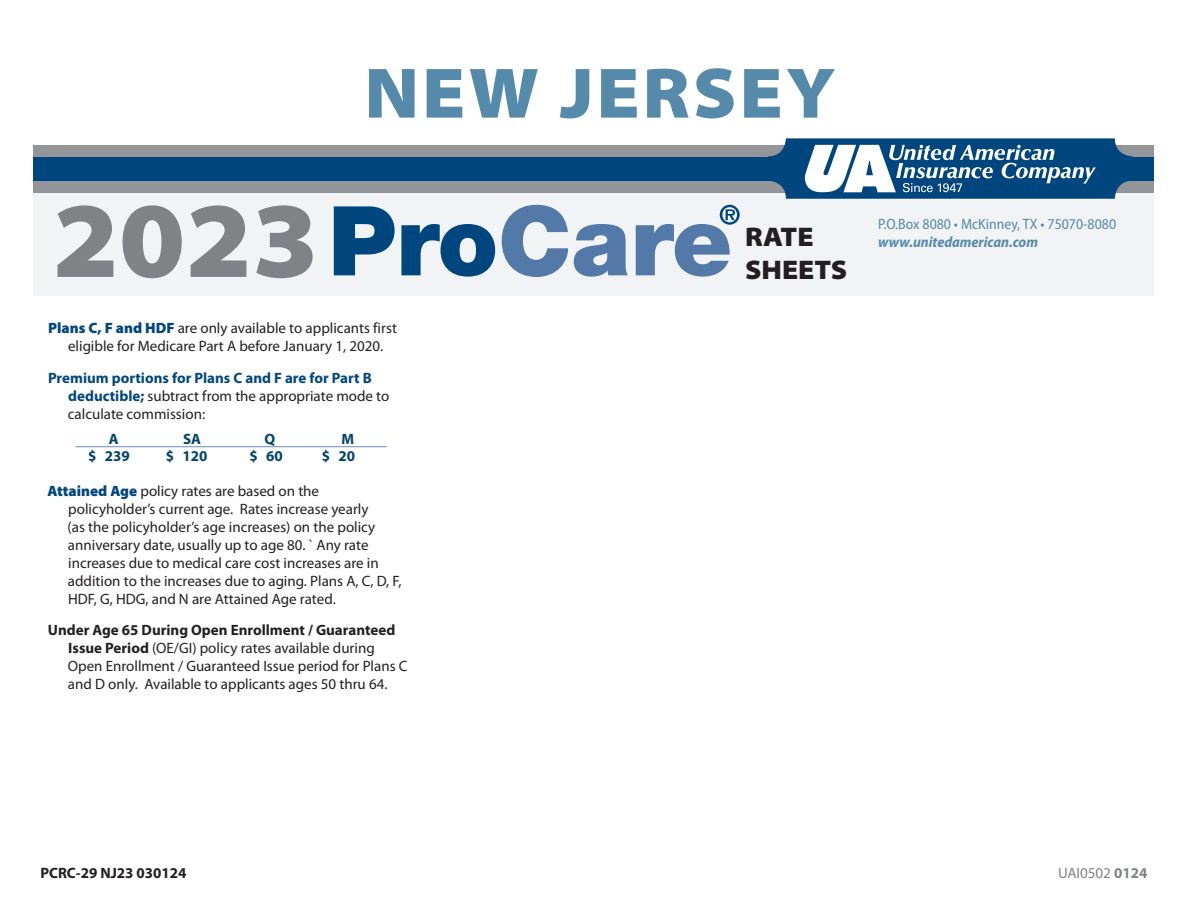
<style>
.page{position:relative;width:1188px;height:918px;background:#fff}
.page>*{position:absolute;margin:0;border:0;box-sizing:border-box;transform-origin:0 0}
.t1{font:900 semi-expanded 108px "Myriad Pro";color:#808285}
.t2{font:900 semi-expanded 72px "Myriad Pro";letter-spacing:.04em;color:#568aab}
.t3{font:900 semi-expanded 27px/33px "Myriad Pro";color:#231f20}
.t4{font:15px/18px "Myriad Pro";color:#231f20}
.t5{font:semi-condensed 15px "Myriad Pro";color:#568aab}
.t6{font:italic 700 semi-condensed 15px "Myriad Pro";color:#568aab}
.t7{font:700 15px "Myriad Pro";color:#00446a}
.t8{font:700 15px "Myriad Pro";color:#231f20}
.t9{font:15px "Myriad Pro";color:#808285}
.s1{font-weight:900;color:#00467e}
.s2{font-weight:700;color:#00467e}
.s3{font-weight:700;color:#00446a}
.s4{font-weight:700}
</style>
<div class="page">
<svg style="left:75px;top:446px;width:312px;height:2px"></svg>
<hr style="left:76px;top:446px;width:77px;height:1px;background:#6b89b4">
<hr style="left:153px;top:446px;width:78px;height:1px;background:#6b89b4">
<hr style="left:231px;top:446px;width:78px;height:1px;background:#6b89b4">
<hr style="left:309px;top:446px;width:78px;height:1px;background:#6b89b4">
<div style="left:34px;top:188px;width:1120px;height:108px;background:#f2f3f4"></div>
<div style="left:34px;top:145px;width:1120px;height:47px;background:#939598"></div>
<div style="left:34px;top:157px;width:1120px;height:24px;background:#00467e"></div>
<svg style="left:334px;top:206px;width:161px;height:71px"></svg>
<svg style="left:502px;top:205px;width:238px;height:72px"></svg>
<div style="left:768px;top:139px;width:364px;height:59px;background:#00467e;border-radius:18px"></div>
<div style="left:768px;top:139px;width:365px;height:60px;border:1px solid #00467e;border-radius:18px"></div>
<svg style="left:805px;top:145px;width:291px;height:47px"></svg>
<h2 class="t2" style="left:364px;top:52px;width:473px">NEW JERSEY</h2>
<h1 class="t1" style="left:52px;top:179px;width:268px">2023</h1>
<p class="t4" style="left:48px;top:320px;width:350px;text-align:center"><span class="s1">Plans C, F and HDF</span> are only available to applicants first eligible for Medicare Part A before January 1, 2020.</p>
<p class="t4" style="left:68px;top:369px;width:323px;text-indent:-20px"><span class="s2">Premium portions for Plans C and F are for Part B deductible</span><span class="s3">;</span> subtract from the appropriate mode to calculate commission:</p>
<p class="t7" style="left:109px;top:430px;width:11px">A</p>
<p class="t7" style="left:183px;top:430px;width:19px">SA</p>
<p class="t7" style="left:264px;top:430px;width:12px">Q</p>
<p class="t7" style="left:342px;top:430px;width:14px">M</p>
<p class="t7" style="left:88px;top:448px;width:43px">$ 239</p>
<p class="t7" style="left:166px;top:448px;width:43px">$ 120</p>
<p class="t7" style="left:250px;top:448px;width:35px">$ 60</p>
<p class="t7" style="left:322px;top:448px;width:35px">$ 20</p>
<p class="t4" style="left:68px;top:482px;width:336px;text-indent:-20px"><span class="s1">Attained Age</span> policy rates are based on the policyholder’s current age. Rates increase yearly<br>(as the policyholder’s age increases) on the policy anniversary date, usually up to age 80. ` Any rate increases due to medical care cost increases are in addition to the increases due to aging. Plans A, C, D, F, HDF, G, HDG, and N are Attained Age rated.</p>
<p class="t4" style="left:68px;top:622px;width:341px;text-indent:-20px"><span class="s4">Under Age 65 During Open Enrollment / Guaranteed Issue Period</span> (OE/GI) policy rates available during Open Enrollment / Guaranteed Issue period for Plans C and D only. Available to applicants ages 50 thru 64.</p>
<h3 class="t3" style="left:745px;top:220px;width:104px">RATE<br>SHEETS</h3>
<p class="t5" style="left:878px;top:216px;width:239px">P.O.Box 8080 • McKinney, TX • 75070-8080</p>
<p class="t6" style="left:878px;top:234px;width:161px">www.unitedamerican.com</p>
<p class="t8" style="left:40px;top:864px;width:148px">PCRC-29 NJ23 030124</p>
<p class="t9" style="left:1058px;top:864px;width:91px">UAI0502 <span class="s4">0124</span></p>
</div>
